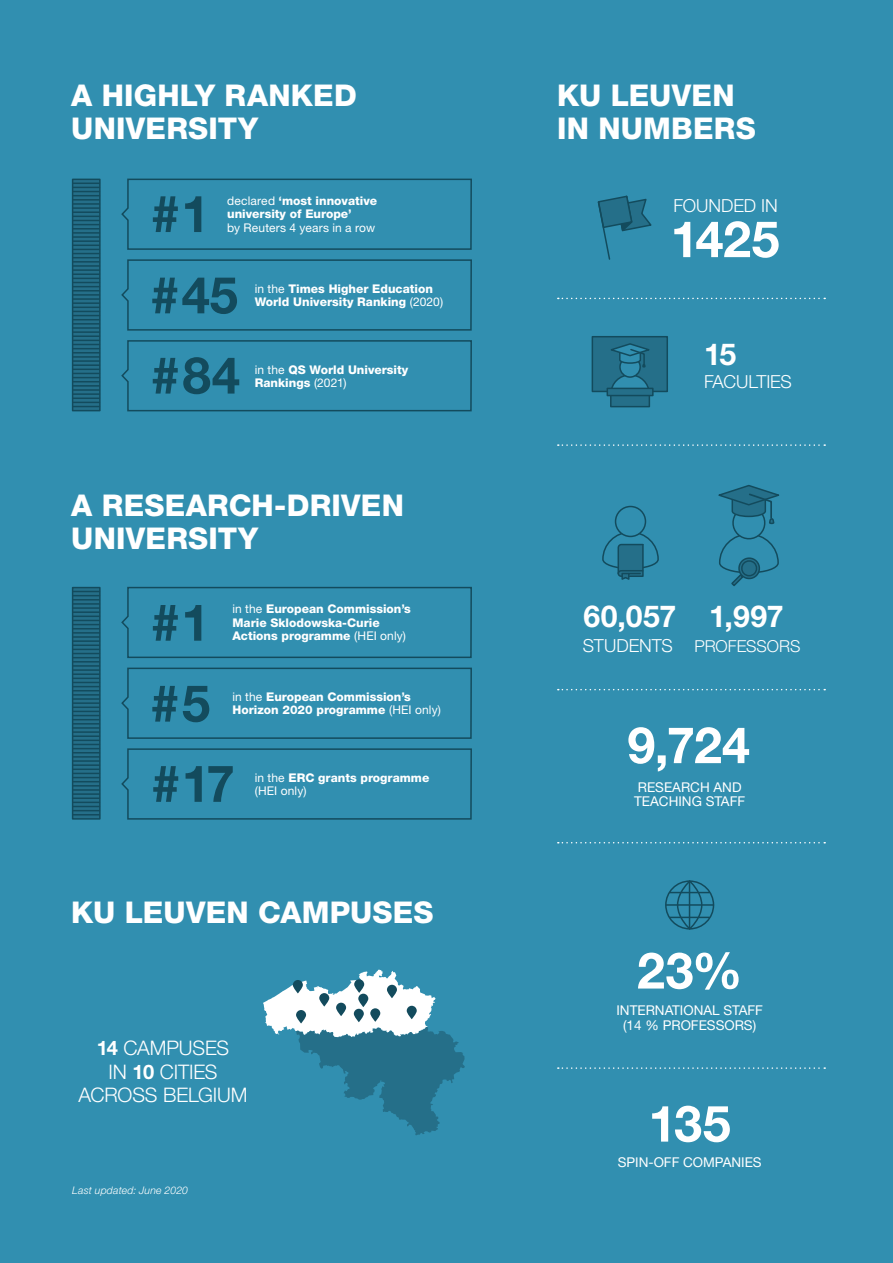
<style>
.page{position:relative;width:893px;height:1263px;background:#318fb0}
.page>*{position:absolute;margin:0;border:0;box-sizing:border-box;transform-origin:0 0}
.t1{font:700 51px "Helvetica Neue LT Std";color:#134b5d}
.t2{font:700 50.4px "Helvetica Neue LT Std";letter-spacing:-.005em;color:#fff}
.t3{font:700 30.3px "Helvetica Neue LT Std";color:#fff}
.t4{font:800 30px/33px "Helvetica Neue LT Std";letter-spacing:.01em;color:#fff}
.t5{font:300 20.1px/23.5px "Helvetica Neue LT Std";letter-spacing:-.005em;color:#fff;text-align:center}
.t6{font:300 18px "Helvetica Neue LT Std";letter-spacing:-.005em;color:#fff}
.t7{font:300 16.5px "Helvetica Neue LT Std";color:#fff}
.t8{font:13.5px/14.2px "Helvetica Neue LT Std";color:#fff}
.t9{font:800 12px/13.5px "Helvetica Neue LT Std";color:#fff}
.t10{font:12px "Helvetica Neue LT Std";letter-spacing:.015em;color:#fff}
.t11{font:italic 300 10.5px "Helvetica Neue LT Std";letter-spacing:.01em;color:#fff}
.s1{font-weight:400}
.s2{font-weight:700}
.s3{font-size:18px}
</style>
<div class="page">
<svg style="left:121px;top:586px;width:351px;height:72px"></svg>
<svg style="left:121px;top:178px;width:351px;height:72px"></svg>
<svg style="left:121px;top:667px;width:351px;height:72px"></svg>
<svg style="left:121px;top:259px;width:351px;height:72px"></svg>
<svg style="left:121px;top:748px;width:351px;height:72px"></svg>
<svg style="left:121px;top:340px;width:351px;height:72px"></svg>
<svg style="left:72px;top:587px;width:29px;height:233px;background:#1f647c"></svg>
<hr style="left:73px;top:694px;width:26px;height:2px;background:#134b5d">
<svg style="left:73px;top:591px;width:26px;height:9px"></svg>
<hr style="left:73px;top:603px;width:26px;height:2px;background:#134b5d">
<hr style="left:73px;top:706px;width:26px;height:2px;background:#134b5d">
<hr style="left:73px;top:607px;width:26px;height:2px;background:#134b5d">
<hr style="left:73px;top:611px;width:26px;height:2px;background:#134b5d">
<hr style="left:73px;top:727px;width:26px;height:2px;background:#134b5d">
<hr style="left:73px;top:640px;width:26px;height:2px;background:#134b5d">
<hr style="left:73px;top:644px;width:26px;height:2px;background:#134b5d">
<hr style="left:73px;top:632px;width:26px;height:2px;background:#134b5d">
<hr style="left:73px;top:636px;width:26px;height:2px;background:#134b5d">
<hr style="left:73px;top:764px;width:26px;height:2px;background:#134b5d">
<hr style="left:73px;top:768px;width:26px;height:2px;background:#134b5d">
<svg style="left:73px;top:616px;width:26px;height:13px"></svg>
<hr style="left:73px;top:756px;width:26px;height:2px;background:#134b5d">
<hr style="left:73px;top:760px;width:26px;height:2px;background:#134b5d">
<hr style="left:73px;top:797px;width:26px;height:2px;background:#134b5d">
<svg style="left:73px;top:649px;width:26px;height:13px"></svg>
<hr style="left:73px;top:665px;width:26px;height:2px;background:#134b5d">
<hr style="left:73px;top:669px;width:26px;height:2px;background:#134b5d">
<hr style="left:73px;top:673px;width:26px;height:2px;background:#134b5d">
<svg style="left:73px;top:678px;width:26px;height:13px"></svg>
<hr style="left:73px;top:698px;width:26px;height:2px;background:#134b5d">
<hr style="left:73px;top:702px;width:26px;height:2px;background:#134b5d">
<svg style="left:73px;top:711px;width:26px;height:13px"></svg>
<hr style="left:73px;top:731px;width:26px;height:2px;background:#134b5d">
<hr style="left:73px;top:735px;width:26px;height:2px;background:#134b5d">
<svg style="left:73px;top:740px;width:26px;height:13px"></svg>
<svg style="left:73px;top:773px;width:26px;height:13px"></svg>
<hr style="left:73px;top:789px;width:26px;height:2px;background:#134b5d">
<hr style="left:73px;top:793px;width:26px;height:2px;background:#134b5d">
<svg style="left:73px;top:802px;width:26px;height:13px"></svg>
<svg style="left:72px;top:179px;width:29px;height:232px;background:#1f657d"></svg>
<hr style="left:73px;top:273px;width:26px;height:2px;background:#134b5d">
<svg style="left:73px;top:183px;width:26px;height:13px"></svg>
<hr style="left:73px;top:298px;width:26px;height:2px;background:#134b5d">
<hr style="left:73px;top:302px;width:26px;height:2px;background:#134b5d">
<hr style="left:73px;top:199px;width:26px;height:2px;background:#134b5d">
<hr style="left:73px;top:203px;width:26px;height:2px;background:#134b5d">
<hr style="left:73px;top:207px;width:26px;height:2px;background:#134b5d">
<hr style="left:73px;top:211px;width:26px;height:2px;background:#134b5d">
<hr style="left:73px;top:331px;width:26px;height:2px;background:#134b5d">
<hr style="left:73px;top:335px;width:26px;height:2px;background:#134b5d">
<hr style="left:73px;top:232px;width:26px;height:2px;background:#134b5d">
<hr style="left:73px;top:236px;width:26px;height:2px;background:#134b5d">
<hr style="left:73px;top:356px;width:26px;height:2px;background:#134b5d">
<hr style="left:73px;top:360px;width:26px;height:2px;background:#134b5d">
<svg style="left:73px;top:216px;width:26px;height:13px"></svg>
<hr style="left:73px;top:240px;width:26px;height:2px;background:#134b5d">
<hr style="left:73px;top:389px;width:26px;height:2px;background:#134b5d">
<hr style="left:73px;top:393px;width:26px;height:2px;background:#134b5d">
<svg style="left:73px;top:245px;width:26px;height:13px"></svg>
<hr style="left:73px;top:261px;width:26px;height:2px;background:#134b5d">
<hr style="left:73px;top:265px;width:26px;height:2px;background:#134b5d">
<hr style="left:73px;top:269px;width:26px;height:2px;background:#134b5d">
<svg style="left:73px;top:278px;width:26px;height:13px"></svg>
<hr style="left:73px;top:294px;width:26px;height:2px;background:#134b5d">
<svg style="left:73px;top:307px;width:26px;height:13px"></svg>
<hr style="left:73px;top:323px;width:26px;height:2px;background:#134b5d">
<hr style="left:73px;top:327px;width:26px;height:2px;background:#134b5d">
<svg style="left:73px;top:340px;width:26px;height:13px"></svg>
<hr style="left:73px;top:364px;width:26px;height:2px;background:#134b5d">
<svg style="left:73px;top:369px;width:26px;height:13px"></svg>
<hr style="left:73px;top:385px;width:26px;height:2px;background:#134b5d">
<hr style="left:73px;top:397px;width:26px;height:2px;background:#134b5d">
<svg style="left:73px;top:402px;width:26px;height:5px"></svg>
<div style="left:592px;top:336px;width:76px;height:56px;background:#256f89;border:2px solid #134b5d"></div>
<svg style="left:606px;top:343px;width:45px;height:58px"></svg>
<div style="left:610px;top:394px;width:40px;height:13px;background:#256f89;border:2px solid #134b5d"></div>
<svg style="left:607px;top:388px;width:47px;height:8px"></svg>
<svg style="left:597px;top:195px;width:55px;height:65px"></svg>
<div style="left:615px;top:506px;width:31px;height:31px;border:2px solid #134b5d;border-radius:50%"></div>
<svg style="left:602px;top:531px;width:57px;height:49px"></svg>
<svg style="left:718px;top:485px;width:62px;height:101px"></svg>
<svg style="left:263px;top:969px;width:202px;height:166px"></svg>
<svg style="left:336px;top:1003px;width:10px;height:13px"></svg>
<svg style="left:387px;top:985px;width:10px;height:13px"></svg>
<svg style="left:407px;top:1006px;width:10px;height:13px"></svg>
<svg style="left:296px;top:1010px;width:10px;height:13px"></svg>
<svg style="left:293px;top:980px;width:10px;height:13px"></svg>
<svg style="left:319px;top:993px;width:10px;height:13px"></svg>
<svg style="left:354px;top:1009px;width:10px;height:13px"></svg>
<svg style="left:358px;top:994px;width:10px;height:13px"></svg>
<svg style="left:370px;top:1008px;width:10px;height:14px"></svg>
<svg style="left:354px;top:979px;width:10px;height:14px"></svg>
<svg style="left:666px;top:881px;width:47px;height:48px"></svg>
<div style="left:665px;top:880px;width:49px;height:49px;border:2px solid #134b5d;border-radius:50%"></div>
<svg style="left:678px;top:881px;width:24px;height:48px"></svg>
<div style="left:677px;top:880px;width:25px;height:49px;border:2px solid #134b5d;border-radius:50%"></div>
<hr style="left:689px;top:881px;width:1px;height:48px;background:#134b5d">
<hr style="left:666px;top:904px;width:47px;height:2px;background:#134b5d">
<hr style="left:670px;top:892px;width:39px;height:1px;background:#134b5d">
<hr style="left:670px;top:917px;width:39px;height:1px;background:#134b5d">
<svg style="left:558px;top:298px;width:267px;height:1px"></svg>
<svg style="left:558px;top:444px;width:267px;height:2px"></svg>
<svg style="left:558px;top:689px;width:267px;height:1px"></svg>
<svg style="left:558px;top:842px;width:267px;height:1px"></svg>
<svg style="left:558px;top:1067px;width:267px;height:2px"></svg>
<h3 class="t4" style="left:71px;top:79px;width:287px">A HIGHLY RANKED<br>UNIVERSITY</h3>
<h1 class="t1" style="left:151px;top:182px;width:60px">#1</h1>
<p class="t9" style="left:227px;top:194px;width:151px"><span class="s1">declared</span> ‘most innovative university of Europe’</p>
<p class="t10" style="left:227px;top:220px;width:149px">by Reuters 4 years in a row</p>
<h1 class="t1" style="left:151px;top:264px;width:89px">#45</h1>
<p class="t9" style="left:255px;top:282px;width:190px"><span class="s1">in the</span> Times Higher Education<br>World University Ranking <span class="s1">(2020)</span></p>
<h1 class="t1" style="left:151px;top:344px;width:91px">#84</h1>
<p class="t9" style="left:255px;top:363px;width:155px"><span class="s1">in the</span> QS World University<br>Rankings <span class="s1">(2021)</span></p>
<h3 class="t4" style="left:71px;top:488px;width:334px">A RESEARCH-DRIVEN<br>UNIVERSITY</h3>
<h1 class="t1" style="left:151px;top:591px;width:60px">#1</h1>
<h1 class="t1" style="left:151px;top:672px;width:61px">#5</h1>
<p class="t9" style="left:232px;top:602px;width:180px"><span class="s1">in the</span> European Commission’s<br>Marie Sklodowska-Curie<br>Actions programme <span class="s1">(HEI only)</span></p>
<p class="t9" style="left:232px;top:690px;width:210px"><span class="s1">in the</span> European Commission’s<br>Horizon 2020 programme <span class="s1">(HEI only)</span></p>
<h1 class="t1" style="left:152px;top:752px;width:85px">#17</h1>
<p class="t9" style="left:255px;top:771px;width:176px"><span class="s1">in the</span> ERC grants programme <span class="s1">(HEI only)</span></p>
<h3 class="t4" style="left:71px;top:895px;width:364px">KU LEUVEN CAMPUSES</h3>
<h3 class="t5" style="left:78px;top:1036px;width:171px"><span class="s2">14</span> CAMPUSES<br>IN <span class="s2">10</span> CITIES<br>ACROSS BELGIUM</h3>
<p class="t11" style="left:72px;top:1184px;width:117px">Last updated: June 2020</p>
<h3 class="t4" style="left:557px;top:79px;width:200px">KU LEUVEN<br>IN NUMBERS</h3>
<h3 class="t6" style="left:673px;top:194px;width:106px">FOUNDED IN</h3>
<h2 class="t2" style="left:671px;top:208px;width:110px">1425</h2>
<h3 class="t3" style="left:704px;top:335px;width:34px">15</h3>
<h3 class="t6" style="left:704px;top:371px;width:89px">FACULTIES</h3>
<h3 class="t3" style="left:583px;top:597px;width:202px">60,057 1,997</h3>
<h3 class="t7" style="left:583px;top:636px;width:219px"><span class="s3">STUDENTS</span> PROFESSORS</h3>
<h2 class="t2" style="left:627px;top:714px;width:124px">9,724</h2>
<p class="t8" style="left:634px;top:779px;width:112px">RESEARCH AND<br>TEACHING STAFF</p>
<h2 class="t2" style="left:637px;top:939px;width:107px">23%</h2>
<p class="t8" style="left:616px;top:1002px;width:148px;line-height:15px;text-align:center">INTERNATIONAL STAFF (14 % PROFESSORS)</p>
<h2 class="t2" style="left:648px;top:1092px;width:84px">135</h2>
<p class="t8" style="left:618px;top:1155px;width:146px">SPIN-OFF COMPANIES</p>
</div>
